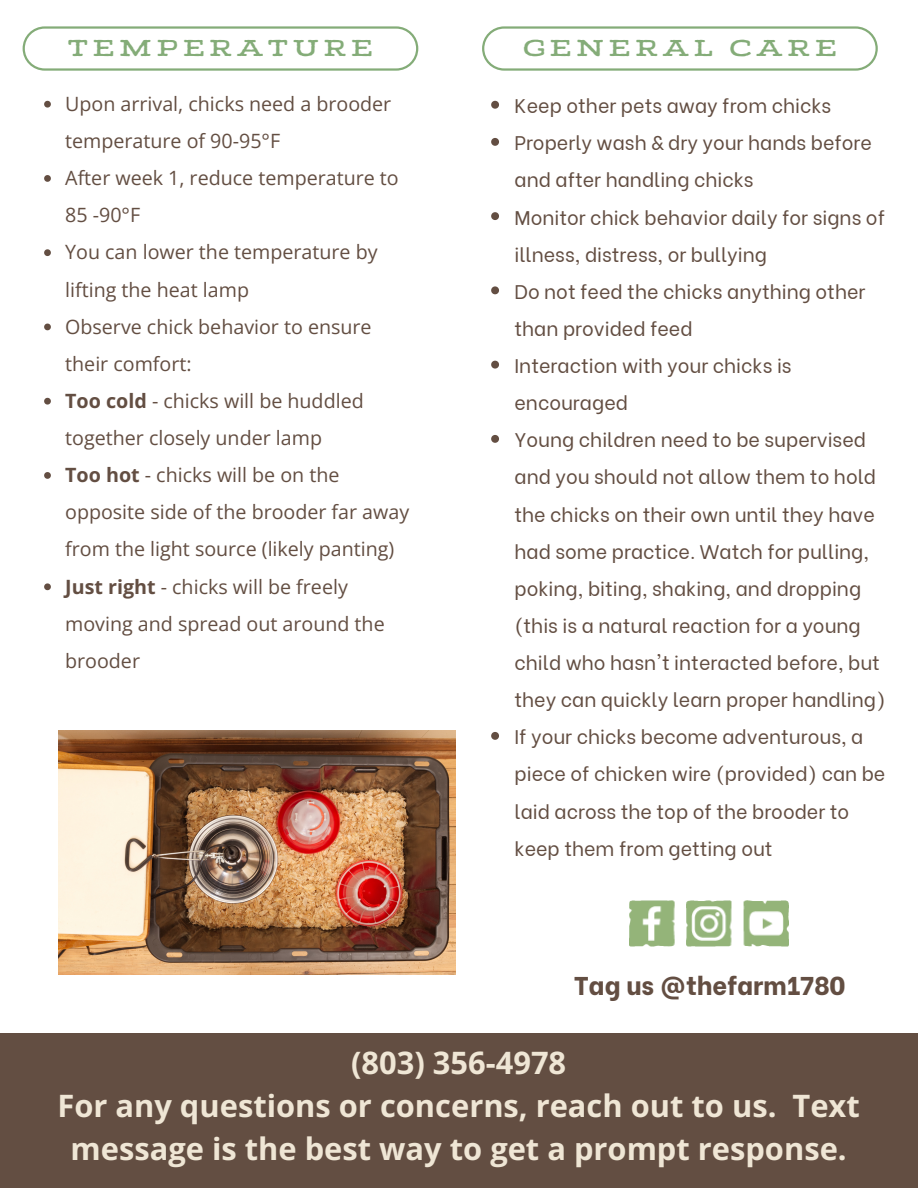
<style>
.page{position:relative;width:918px;height:1188px;background:#fff}
.page>*{position:absolute;margin:0;border:0;box-sizing:border-box;transform-origin:0 0}
.t1{font:700 30.9px/42.8px "Open Sans";color:#efe6d5;text-align:center}
.t2{font:800 25.65px "Be Vietnam";color:#634e42}
.t3{font:700 24px "Adorn Slab Serif";letter-spacing:.165em;color:#84ac78}
.t4{font:19.65px/37.2px "Be Vietnam";color:#634e42}
.t5{font:19.65px/37.2px "Open Sans";color:#634e42}
.s1{font-weight:700}
</style>
<div class="page">
<div style="left:0;top:1033px;width:918px;height:155px;background:#634e42"></div>
<svg style="left:23px;top:26px;width:395px;height:44px"></svg>
<svg style="left:482px;top:26px;width:396px;height:44px"></svg>
<img style="left:686px;top:901px;width:103px;height:46px">
<img style="left:630px;top:901px;width:45px;height:46px">
<img style="left:58px;top:731px;width:397px;height:244px">
<svg style="left:44px;top:101px;width:7px;height:7px"></svg>
<svg style="left:44px;top:175px;width:7px;height:7px"></svg>
<svg style="left:44px;top:249px;width:7px;height:7px"></svg>
<svg style="left:44px;top:324px;width:7px;height:6px"></svg>
<svg style="left:44px;top:398px;width:7px;height:7px"></svg>
<svg style="left:44px;top:472px;width:7px;height:7px"></svg>
<svg style="left:44px;top:583px;width:7px;height:7px"></svg>
<svg style="left:491px;top:101px;width:8px;height:8px"></svg>
<svg style="left:491px;top:138px;width:8px;height:8px"></svg>
<svg style="left:491px;top:212px;width:8px;height:8px"></svg>
<svg style="left:491px;top:286px;width:8px;height:8px"></svg>
<svg style="left:491px;top:361px;width:8px;height:8px"></svg>
<svg style="left:491px;top:435px;width:8px;height:8px"></svg>
<svg style="left:491px;top:732px;width:8px;height:8px"></svg>
<h2 class="t3" style="left:68px;top:33px;width:307px">TEMPERATURE</h2>
<h2 class="t3" style="left:523px;top:33px;width:316px">GENERAL CARE</h2>
<p class="t5" style="left:65px;top:85px;width:328px">Upon arrival, chicks need a brooder temperature of 90-95°F</p>
<p class="t5" style="left:65px;top:159px;width:335px">After week 1, reduce temperature to<br>85 -90°F</p>
<p class="t5" style="left:65px;top:233px;width:314px">You can lower the temperature by lifting the heat lamp</p>
<p class="t5" style="left:65px;top:307px;width:308px">Observe chick behavior to ensure their comfort:</p>
<p class="t5" style="left:65px;top:382px;width:300px"><span class="s1">Too cold</span> - chicks will be huddled together closely under lamp</p>
<p class="t5" style="left:65px;top:456px;width:346px"><span class="s1">Too hot</span> - chicks will be on the opposite side of the brooder far away from the light source (likely panting)</p>
<p class="t5" style="left:65px;top:567px;width:321px"><span class="s1">Just right</span> - chicks will be freely moving and spread out around the brooder</p>
<p class="t4" style="left:515px;top:85px;width:318px">Keep other pets away from chicks</p>
<p class="t4" style="left:515px;top:123px;width:359px">Properly wash &amp; dry your hands before and after handling chicks</p>
<p class="t4" style="left:515px;top:197px;width:372px">Monitor chick behavior daily for signs of illness, distress, or bullying</p>
<p class="t4" style="left:515px;top:271px;width:352px">Do not feed the chicks anything other than provided feed</p>
<p class="t4" style="left:515px;top:345px;width:279px">Interaction with your chicks is encouraged</p>
<p class="t4" style="left:515px;top:420px;width:373px">Young children need to be supervised and you should not allow them to hold the chicks on their own until they have had some practice. Watch for pulling, poking, biting, shaking, and dropping (this is a natural reaction for a young child who hasn't interacted before, but they can quickly learn proper handling)</p>
<h3 class="t4" style="left:515px;top:717px;width:372px">If your chicks become adventurous, a piece of chicken wire (provided) can be laid across the top of the brooder to keep them from getting out</h3>
<h1 class="t2" style="left:574px;top:964px;width:273px">Tag us @thefarm1780</h1>
<p class="t1" style="left:57px;top:1041px;width:804px">(803) 356-4978<br>For any questions or concerns, reach out to us. Text message is the best way to get a prompt response.</p>
</div>
